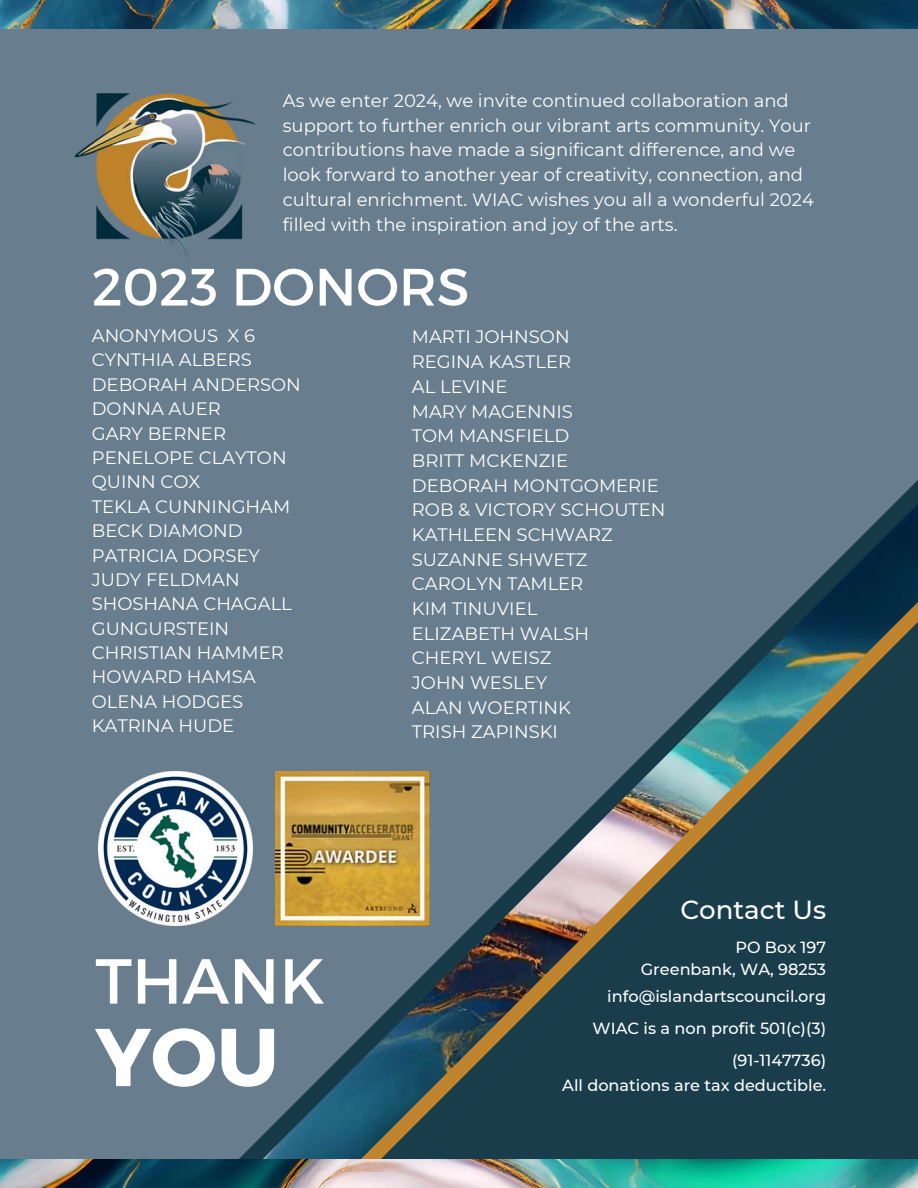
<style>
.page{position:relative;width:918px;height:1188px;background:#687d8d}
.page>*{position:absolute;margin:0;border:0;box-sizing:border-box;transform-origin:0 0}
.t1{font:700 81.9px "Montserrat";color:#fff}
.t2{font:63.45px "Montserrat";color:#fff}
.t3{font:52.5px "Montserrat";color:#fff}
.t4{font:500 26.1px "Montserrat";color:#fff}
.t5{font:18px/24.8px "Montserrat";color:#fff}
.t6{font:500 16.05px/32.1px "Montserrat";color:#fff;text-align:right}
</style>
<div class="page">
<svg style="left:162px;top:516px;width:756px;height:643px"></svg>
<img style="left:75px;top:93px;width:180px;height:166px">
<img style="left:98px;top:772px;width:154px;height:154px">
<img style="left:275px;top:772px;width:155px;height:154px">
<img style="left:0;top:0;width:917px;height:28px">
<img style="left:1px;top:1159px;width:917px;height:29px">
<p class="t5" style="left:283px;top:88px;width:533px">As we enter 2024, we invite continued collaboration and support to further enrich our vibrant arts community. Your contributions have made a significant difference, and we look forward to another year of creativity, connection, and cultural enrichment. WIAC wishes you all a wonderful 2024 filled with the inspiration and joy of the arts.</p>
<h3 class="t3" style="left:92px;top:253px;width:379px">2023 DONORS</h3>
<p class="t5" style="left:92px;top:323px;width:211px">ANONYMOUS X 6<br>CYNTHIA ALBERS<br>DEBORAH ANDERSON<br>DONNA AUER<br>GARY BERNER<br>PENELOPE CLAYTON<br>QUINN COX<br>TEKLA CUNNINGHAM<br>BECK DIAMOND<br>PATRICIA DORSEY<br>JUDY FELDMAN<br>SHOSHANA CHAGALL<br>GUNGURSTEIN<br>CHRISTIAN HAMMER<br>HOWARD HAMSA<br>OLENA HODGES<br>KATRINA HUDE</p>
<p class="t5" style="left:412px;top:325px;width:255px">MARTI JOHNSON<br>REGINA KASTLER<br>AL LEVINE<br>MARY MAGENNIS<br>TOM MANSFIELD<br>BRITT MCKENZIE<br>DEBORAH MONTGOMERIE<br>ROB &amp; VICTORY SCHOUTEN<br>KATHLEEN SCHWARZ<br>SUZANNE SHWETZ<br>CAROLYN TAMLER<br>KIM TINUVIEL<br>ELIZABETH WALSH<br>CHERYL WEISZ<br>JOHN WESLEY<br>ALAN WOERTINK<br>TRISH ZAPINSKI</p>
<h3 class="t4" style="left:680px;top:893px;width:147px">Contact Us</h3>
<h2 class="t2" style="left:95px;top:940px;width:231px">THANK</h2>
<h1 class="t1" style="left:95px;top:1004px;width:185px">YOU</h1>
<p class="t6" style="left:641px;top:936px;width:187px;line-height:22.5px">PO Box 197<br>Greenbank, WA, 98253</p>
<p class="t6" style="left:593px;top:980px;width:235px">info@islandartscouncil.org<br>WIAC is a non profit 501(c)(3) (91-1147736)</p>
<p class="t6" style="left:562px;top:1069px;width:265px">All donations are tax deductible.</p>
</div>
